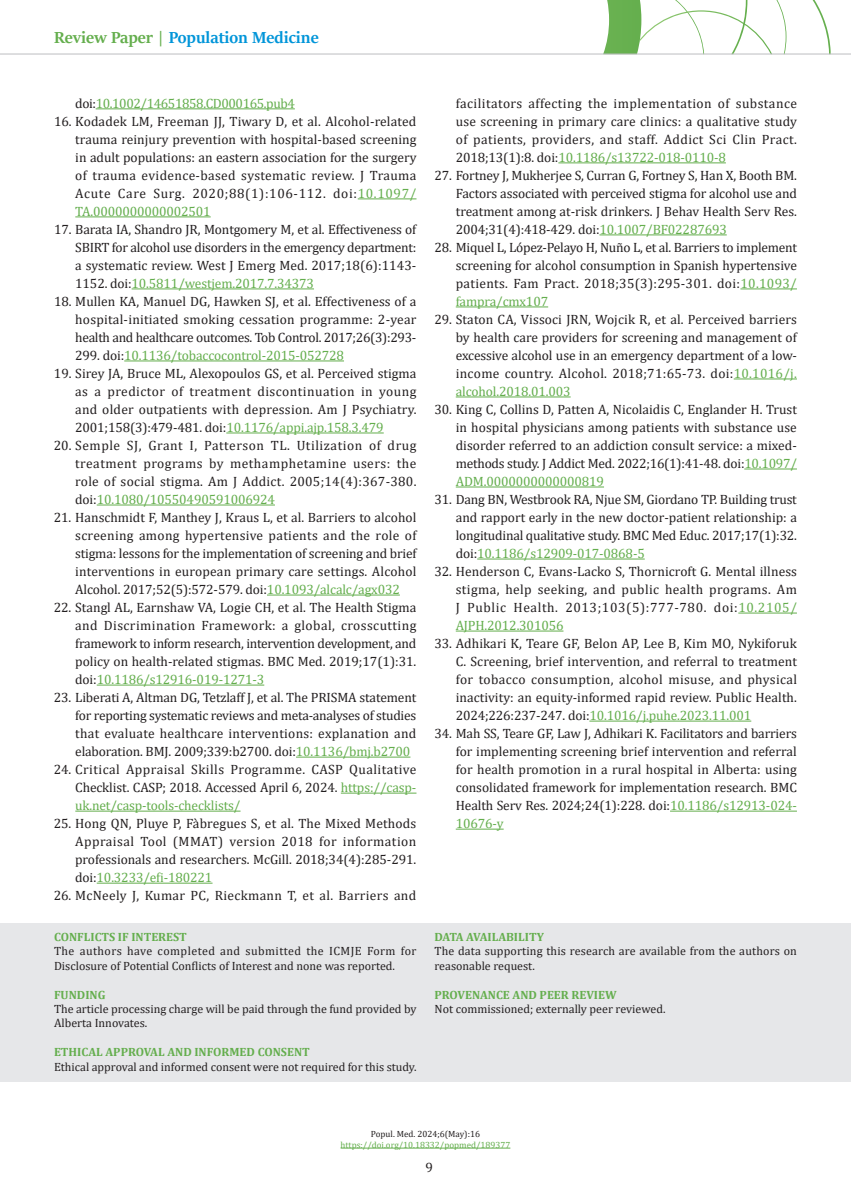
<style>
.page{position:relative;width:851px;height:1191px;background:#fff}
.page>*{position:absolute;margin:0;border:0;box-sizing:border-box;transform-origin:0 0}
.t1{font:700 18px "Sitka Banner";color:#0095d9}
.t2{font:13.5px/18px "Cambria";letter-spacing:-.01em;color:#231f20;text-align:justify}
.t3{font:13.5px "Cambria";letter-spacing:.025em;color:#231f20}
.t4{font:13.5px "Cambria";letter-spacing:-.03em;color:#64ae4d}
.t5{font:12px/14.4px "Cambria";color:#231f20}
.t6{font:700 12px "Cambria";color:#64ae4d}
.t7{font:9px "Cambria";color:#64ae4d}
.t8{font:9px "Cambria";color:#231f20}
.s1{color:#64ae4d}
.s2{color:#231f20}
</style>
<div class="page">
<svg style="left:536px;top:0;width:294px;height:54px"></svg>
<hr style="left:340px;top:1147px;width:170px;height:1px;background:#64ae4d">
<hr style="left:0;top:54px;width:850px;height:1px;background:#bcbdc0">
<hr style="left:96px;top:108px;width:199px;height:1px;background:#64ae4d">
<hr style="left:357px;top:198px;width:59px;height:1px;background:#64ae4d">
<hr style="left:75px;top:216px;width:136px;height:1px;background:#64ae4d">
<hr style="left:132px;top:288px;width:182px;height:1px;background:#64ae4d">
<hr style="left:124px;top:360px;width:220px;height:1px;background:#64ae4d">
<hr style="left:226px;top:432px;width:157px;height:1px;background:#64ae4d">
<hr style="left:97px;top:504px;width:178px;height:1px;background:#64ae4d">
<hr style="left:267px;top:594px;width:133px;height:1px;background:#64ae4d">
<hr style="left:97px;top:684px;width:167px;height:1px;background:#64ae4d">
<hr style="left:296px;top:756px;width:114px;height:1px;background:#64ae4d">
<hr style="left:341px;top:792px;width:75px;height:1px;background:#64ae4d">
<hr style="left:75px;top:810px;width:165px;height:1px;background:#64ae4d">
<hr style="left:97px;top:882px;width:115px;height:1px;background:#64ae4d">
<hr style="left:558px;top:162px;width:167px;height:1px;background:#64ae4d">
<hr style="left:599px;top:234px;width:127px;height:1px;background:#64ae4d">
<hr style="left:740px;top:288px;width:56px;height:1px;background:#64ae4d">
<hr style="left:455px;top:306px;width:93px;height:1px;background:#64ae4d">
<hr style="left:733px;top:378px;width:63px;height:1px;background:#64ae4d">
<hr style="left:455px;top:396px;width:115px;height:1px;background:#64ae4d">
<hr style="left:744px;top:468px;width:52px;height:1px;background:#64ae4d">
<hr style="left:455px;top:486px;width:149px;height:1px;background:#64ae4d">
<hr style="left:477px;top:558px;width:167px;height:1px;background:#64ae4d">
<hr style="left:738px;top:612px;width:58px;height:1px;background:#64ae4d">
<hr style="left:455px;top:630px;width:108px;height:1px;background:#64ae4d">
<hr style="left:589px;top:720px;width:162px;height:1px;background:#64ae4d">
<hr style="left:670px;top:810px;width:126px;height:1px;background:#64ae4d">
<hr style="left:455px;top:828px;width:48px;height:1px;background:#64ae4d">
<div style="left:0;top:923px;width:850px;height:158px;background:#e6e7e9"></div>
<h1 class="t1" style="left:54px;top:25px;width:266px"><span class="s1">Review Paper |</span> Population Medicine</h1>
<p class="t4" style="left:75px;top:95px;width:221px"><span class="s2">doi:</span>10.1002/14651858.CD000165.pub4</p>
<p class="t2" style="left:75px;top:112px;width:342px;text-indent:-21px">16. Kodadek LM, Freeman JJ, Tiwary D, et al. Alcohol-related trauma reinjury prevention with hospital-based screening in adult populations: an eastern association for the surgery of trauma evidence-based systematic review. J Trauma Acute Care Surg. 2020;88(1):106-112. doi:<span class="s1">10.1097/ TA.0000000000002501</span></p>
<p class="t2" style="left:75px;top:220px;width:342px;text-indent:-21px">17. Barata IA, Shandro JR, Montgomery M, et al. Effectiveness of SBIRT for alcohol use disorders in the emergency department: a systematic review. West J Emerg Med. 2017;18(6):1143- 1152. doi:<span class="s1">10.5811/westjem.2017.7.34373</span></p>
<p class="t2" style="left:75px;top:292px;width:342px;text-indent:-21px">18. Mullen KA, Manuel DG, Hawken SJ, et al. Effectiveness of a hospital-initiated smoking cessation programme: 2-year health and healthcare outcomes. Tob Control. 2017;26(3):293- 299. doi:<span class="s1">10.1136/tobaccocontrol-2015-052728</span></p>
<p class="t2" style="left:75px;top:364px;width:342px;text-indent:-21px">19. Sirey JA, Bruce ML, Alexopoulos GS, et al. Perceived stigma as a predictor of treatment discontinuation in young and older outpatients with depression. Am J Psychiatry.<br>2001;158(3):479-481. doi:<span class="s1">10.1176/appi.ajp.158.3.479</span></p>
<p class="t2" style="left:75px;top:436px;width:342px;text-indent:-21px">20. Semple SJ, Grant I, Patterson TL. Utilization of drug treatment programs by methamphetamine users: the role of social stigma. Am J Addict. 2005;14(4):367-380. doi:<span class="s1">10.1080/10550490591006924</span></p>
<p class="t2" style="left:75px;top:508px;width:343px;text-indent:-21px">21. Hanschmidt F, Manthey J, Kraus L, et al. Barriers to alcohol screening among hypertensive patients and the role of stigma: lessons for the implementation of screening and brief interventions in european primary care settings. Alcohol Alcohol. 2017;52(5):572-579. doi:<span class="s1">10.1093/alcalc/agx032</span></p>
<p class="t2" style="left:75px;top:598px;width:342px;text-indent:-21px">22. Stangl AL, Earnshaw VA, Logie CH, et al. The Health Stigma and Discrimination Framework: a global, crosscutting framework to inform research, intervention development, and policy on health-related stigmas. BMC Med. 2019;17(1):31. doi:<span class="s1">10.1186/s12916-019-1271-3</span></p>
<p class="t2" style="left:75px;top:688px;width:342px;text-indent:-21px">23. Liberati A, Altman DG, Tetzlaff J, et al. The PRISMA statement for reporting systematic reviews and meta-analyses of studies that evaluate healthcare interventions: explanation and elaboration. BMJ. 2009;339:b2700. doi:<span class="s1">10.1136/bmj.b2700</span></p>
<p class="t2" style="left:75px;top:760px;width:342px;text-indent:-21px">24. Critical Appraisal Skills Programme. CASP Qualitative Checklist. CASP; 2018. Accessed April 6, 2024. <span class="s1">https://casp&shy;uk.net/casp-tools-checklists/</span></p>
<p class="t2" style="left:75px;top:814px;width:342px;text-indent:-21px">25. Hong QN, Pluye P, Fàbregues S, et al. The Mixed Methods Appraisal Tool (MMAT) version 2018 for information professionals and researchers. McGill. 2018;34(4):285-291. doi:<span class="s1">10.3233/efi-180221</span></p>
<p class="t3" style="left:54px;top:887px;width:364px">26. McNeely J, Kumar PC, Rieckmann T, et al. Barriers and</p>
<p class="t6" style="left:54px;top:928px;width:134px">CONFLICTS IF INTEREST</p>
<p class="t5" style="left:54px;top:944px;width:364px">The authors have completed and submitted the ICMJE Form for<br>Disclosure of Potential Conflicts of Interest and none was reported.</p>
<p class="t6" style="left:54px;top:986px;width:53px">FUNDING</p>
<p class="t5" style="left:54px;top:1001px;width:364px">The article processing charge will be paid through the fund provided by<br>Alberta Innovates.</p>
<p class="t6" style="left:54px;top:1043px;width:257px">ETHICAL APPROVAL AND INFORMED CONSENT</p>
<p class="t5" style="left:54px;top:1059px;width:364px">Ethical approval and informed consent were not required for this study.</p>
<p class="t2" style="left:455px;top:94px;width:342px">facilitators affecting the implementation of substance use screening in primary care clinics: a qualitative study of patients, providers, and staff. Addict Sci Clin Pract.<br>2018;13(1):8. doi:<span class="s1">10.1186/s13722-018-0110-8</span></p>
<p class="t2" style="left:455px;top:166px;width:342px;text-indent:-21px">27. Fortney J, Mukherjee S, Curran G, Fortney S, Han X, Booth BM.<br>Factors associated with perceived stigma for alcohol use and treatment among at-risk drinkers. J Behav Health Serv Res.<br>2004;31(4):418-429. doi:<span class="s1">10.1007/BF02287693</span></p>
<p class="t2" style="left:455px;top:238px;width:342px;text-indent:-21px">28. Miquel L, López-Pelayo H, Nuño L, et al. Barriers to implement screening for alcohol consumption in Spanish hypertensive patients. Fam Pract. 2018;35(3):295-301. doi:<span class="s1">10.1093/ fampra/cmx107</span></p>
<p class="t2" style="left:455px;top:310px;width:342px;text-indent:-21px">29. Staton CA, Vissoci JRN, Wojcik R, et al. Perceived barriers by health care providers for screening and management of excessive alcohol use in an emergency department of a low&shy;income country. Alcohol. 2018;71:65-73. doi:<span class="s1">10.1016/j. alcohol.2018.01.003</span></p>
<p class="t2" style="left:455px;top:400px;width:343px;text-indent:-21px">30. King C, Collins D, Patten A, Nicolaidis C, Englander H. Trust in hospital physicians among patients with substance use disorder referred to an addiction consult service: a mixed&shy;methods study. J Addict Med. 2022;16(1):41-48. doi:<span class="s1">10.1097/ ADM.0000000000000819</span></p>
<p class="t2" style="left:455px;top:490px;width:342px;text-indent:-21px">31. Dang BN, Westbrook RA, Njue SM, Giordano TP. Building trust and rapport early in the new doctor-patient relationship: a longitudinal qualitative study. BMC Med Educ. 2017;17(1):32. doi:<span class="s1">10.1186/s12909-017-0868-5</span></p>
<p class="t2" style="left:455px;top:562px;width:342px;text-indent:-21px">32. Henderson C, Evans-Lacko S, Thornicroft G. Mental illness stigma, help seeking, and public health programs. Am J Public Health. 2013;103(5):777-780. doi:<span class="s1">10.2105/ AJPH.2012.301056</span></p>
<p class="t2" style="left:455px;top:634px;width:343px;text-indent:-21px">33. Adhikari K, Teare GF, Belon AP, Lee B, Kim MO, Nykiforuk C. Screening, brief intervention, and referral to treatment for tobacco consumption, alcohol misuse, and physical inactivity: an equity-informed rapid review. Public Health.<br>2024;226:237-247. doi:<span class="s1">10.1016/j.puhe.2023.11.001</span></p>
<p class="t2" style="left:455px;top:724px;width:342px;text-indent:-21px">34. Mah SS, Teare GF, Law J, Adhikari K. Facilitators and barriers for implementing screening brief intervention and referral for health promotion in a rural hospital in Alberta: using consolidated framework for implementation research. BMC Health Serv Res. 2024;24(1):228. doi:<span class="s1">10.1186/s12913-024- 10676-y</span></p>
<p class="t6" style="left:434px;top:928px;width:111px">DATA AVAILABILITY</p>
<p class="t5" style="left:434px;top:944px;width:364px">The data supporting this research are available from the authors on reasonable request.</p>
<p class="t6" style="left:434px;top:986px;width:184px">PROVENANCE AND PEER REVIEW</p>
<p class="t5" style="left:434px;top:1001px;width:232px">Not commissioned; externally peer reviewed.</p>
<p class="t8" style="left:371px;top:1128px;width:111px">Popul. Med. 2024;6(May):16</p>
<p class="t7" style="left:340px;top:1139px;width:171px">https://doi.org/10.18332/popmed/189377</p>
<p class="t2" style="left:425px;top:1158px;width:9px">9</p>
</div>
